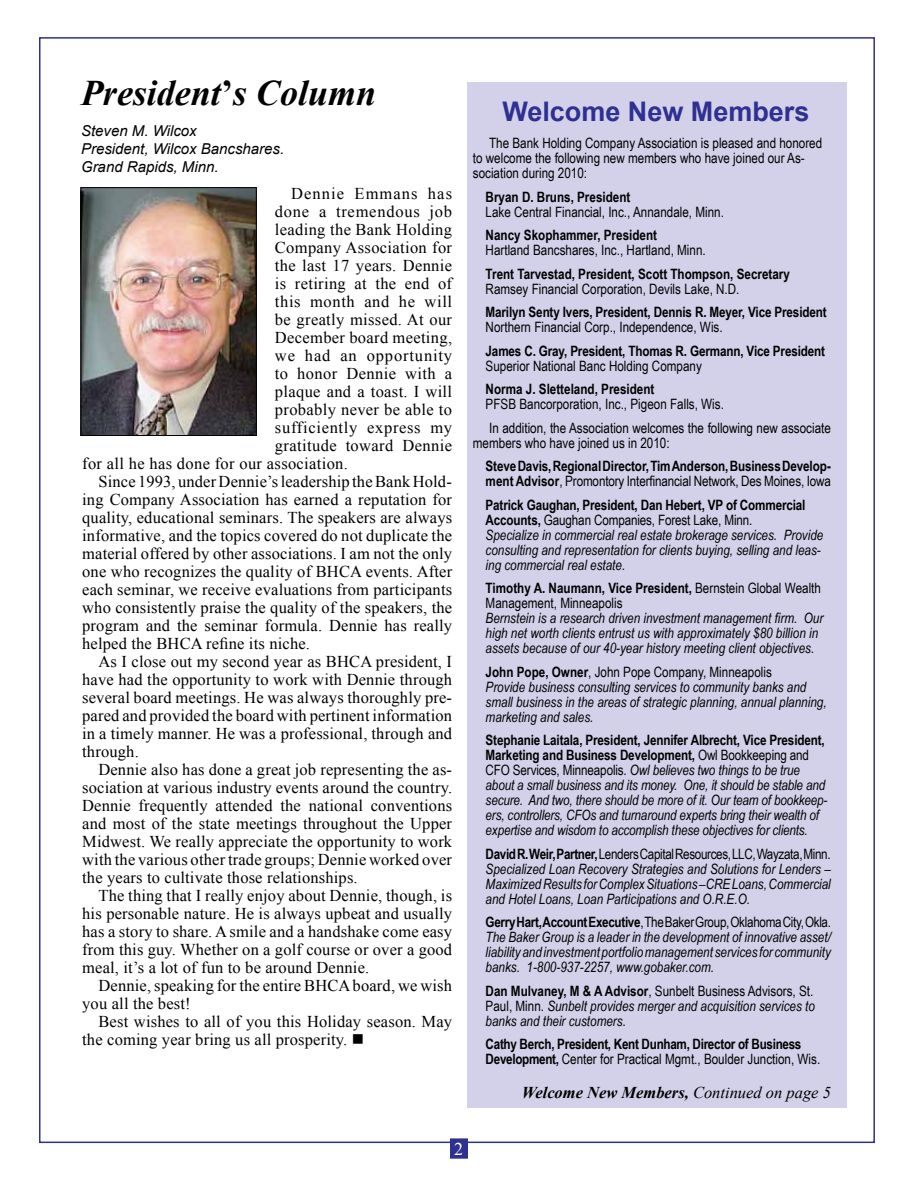
<style>
.page{position:relative;width:918px;height:1188px;background:#fff}
.page>*{position:absolute;margin:0;border:0;box-sizing:border-box;transform-origin:0 0}
.t1{font:italic 700 36px "Times New Roman";color:#000}
.t2{font:700 27px "Arial";color:#2e3092}
.t3{font:18px "Times New Roman";color:#fff}
.t4{font:16.5px "Times New Roman";letter-spacing:.01em;color:#000}
.t5{font:16.5px "Times New Roman";letter-spacing:.04em;color:#000}
.t6{font:italic 700 16.5px "Times New Roman";color:#000}
.t7{font:16.5px "Times New Roman";letter-spacing:.045em;color:#000}
.t8{font:16.5px "Times New Roman";letter-spacing:.05em;color:#000}
.t9{font:16.5px "Times New Roman";letter-spacing:.065em;color:#000}
.t10{font:italic 15px/18px "Arial";color:#000}
.t11{font:italic 14.25px/15px "Arial Narrow";color:#000}
.t12{font:14.25px/15px "Arial Narrow";color:#000}
.t13{font:700 14.25px/15px "Arial Narrow";letter-spacing:-.01em;color:#000}
.s1{font-style:normal}
.s2{font-weight:400}
.s3{font-weight:700;font-style:normal}
.s4{font-weight:700}
</style>
<div class="page">
<div style="left:450px;top:1138px;width:18px;height:21px;background:#2e3092;border:2px solid #2e3092"></div>
<div style="left:468px;top:82px;width:379px;height:1025px;background:#d3d1e9"></div>
<img style="left:83px;top:189px;width:172px;height:245px">
<div style="left:81px;top:187px;width:176px;height:249px;border:1px solid #000"></div>
<h1 class="t1" style="left:81px;top:68px;width:297px">President<span class="s1">’</span>s Column</h1>
<p class="t10" style="left:81px;top:122px;width:205px">Steven M. Wilcox<br>President, Wilcox Bancshares.<br>Grand Rapids, Minn.</p>
<p class="t9" style="left:291px;top:182px;width:162px">Dennie Emmans has</p>
<p class="t7" style="left:275px;top:200px;width:179px">done a tremendous job</p>
<p class="t4" style="left:275px;top:218px;width:179px">leading the Bank Holding</p>
<p class="t4" style="left:275px;top:236px;width:179px">Company Association for</p>
<p class="t4" style="left:275px;top:254px;width:179px">the last 17 years. Dennie</p>
<p class="t4" style="left:275px;top:272px;width:179px">is retiring at the end of</p>
<p class="t5" style="left:275px;top:290px;width:179px">this month and he will</p>
<p class="t4" style="left:275px;top:308px;width:179px">be greatly missed. At our</p>
<p class="t4" style="left:275px;top:326px;width:179px">December board meeting,</p>
<p class="t8" style="left:275px;top:344px;width:179px">we had an opportunity</p>
<p class="t4" style="left:275px;top:362px;width:179px">to honor Dennie with a</p>
<p class="t4" style="left:275px;top:380px;width:179px">plaque and a toast. I will</p>
<p class="t4" style="left:275px;top:398px;width:179px">probably never be able to</p>
<p class="t5" style="left:275px;top:416px;width:179px">sufficiently express my</p>
<p class="t4" style="left:275px;top:434px;width:179px">gratitude toward Dennie</p>
<p class="t4" style="left:82px;top:452px;width:267px">for all he has done for our association.</p>
<p class="t4" style="left:98px;top:470px;width:355px">Since 1993, under Dennie’s leadership the Bank Hold-</p>
<p class="t4" style="left:82px;top:488px;width:371px">ing Company Association has earned a reputation for</p>
<p class="t4" style="left:82px;top:506px;width:371px">quality, educational seminars. The speakers are always</p>
<p class="t4" style="left:82px;top:524px;width:371px">informative, and the topics covered do not duplicate the</p>
<p class="t4" style="left:82px;top:542px;width:371px">material offered by other associations. I am not the only</p>
<p class="t4" style="left:82px;top:560px;width:371px">one who recognizes the quality of BHCA events. After</p>
<p class="t4" style="left:82px;top:578px;width:371px">each seminar, we receive evaluations from participants</p>
<p class="t4" style="left:82px;top:596px;width:371px">who consistently praise the quality of the speakers, the</p>
<p class="t4" style="left:82px;top:614px;width:371px">program and the seminar formula. Dennie has really</p>
<p class="t4" style="left:82px;top:632px;width:229px">helped the BHCA refine its niche.</p>
<p class="t4" style="left:98px;top:650px;width:355px">As I close out my second year as BHCA president, I</p>
<p class="t4" style="left:82px;top:668px;width:371px">have had the opportunity to work with Dennie through</p>
<p class="t4" style="left:82px;top:686px;width:371px">several board meetings. He was always thoroughly pre-</p>
<p class="t4" style="left:82px;top:704px;width:371px">pared and provided the board with pertinent information</p>
<p class="t4" style="left:82px;top:722px;width:371px">in a timely manner. He was a professional, through and</p>
<p class="t4" style="left:82px;top:740px;width:58px">through.</p>
<p class="t4" style="left:98px;top:758px;width:355px">Dennie also has done a great job representing the as-</p>
<p class="t4" style="left:82px;top:776px;width:371px">sociation at various industry events around the country.</p>
<p class="t4" style="left:82px;top:794px;width:371px">Dennie frequently attended the national conventions</p>
<p class="t4" style="left:82px;top:812px;width:371px">and most of the state meetings throughout the Upper</p>
<p class="t4" style="left:82px;top:830px;width:372px">Midwest. We really appreciate the opportunity to work</p>
<p class="t4" style="left:82px;top:848px;width:371px">with the various other trade groups; Dennie worked over</p>
<p class="t4" style="left:82px;top:866px;width:277px">the years to cultivate those relationships.</p>
<p class="t4" style="left:98px;top:884px;width:355px">The thing that I really enjoy about Dennie, though, is</p>
<p class="t4" style="left:82px;top:902px;width:371px">his personable nature. He is always upbeat and usually</p>
<p class="t4" style="left:82px;top:920px;width:371px">has a story to share. A smile and a handshake come easy</p>
<p class="t4" style="left:82px;top:938px;width:371px">from this guy. Whether on a golf course or over a good</p>
<p class="t4" style="left:82px;top:956px;width:289px">meal, it’s a lot of fun to be around Dennie.</p>
<p class="t4" style="left:98px;top:974px;width:355px">Dennie, speaking for the entire BHCA board, we wish</p>
<p class="t4" style="left:82px;top:992px;width:110px">you all the best!</p>
<p class="t4" style="left:98px;top:1010px;width:355px">Best wishes to all of you this Holiday season. May</p>
<p class="t4" style="left:82px;top:1028px;width:283px">the coming year bring us all prosperity. ■</p>
<h2 class="t2" style="left:502px;top:93px;width:309px">Welcome New Members</h2>
<p class="t12" style="left:473px;top:135px;width:351px;text-indent:16px">The Bank Holding Company Association is pleased and honored to welcome the following new members who have joined our As&shy;sociation during 2010:</p>
<p class="t13" style="left:486px;top:188px;width:146px">Bryan D. Bruns, President</p>
<p class="t12" style="left:486px;top:203px;width:240px">Lake Central Financial, Inc., Annandale, Minn.</p>
<p class="t13" style="left:486px;top:227px;width:173px">Nancy Skophammer, President</p>
<p class="t12" style="left:486px;top:242px;width:222px">Hartland Bancshares, Inc., Hartland, Minn.</p>
<p class="t13" style="left:486px;top:265px;width:306px">Trent Tarvestad, President, Scott Thompson, Secretary</p>
<p class="t12" style="left:486px;top:280px;width:255px">Ramsey Financial Corporation, Devils Lake, N.D.</p>
<p class="t13" style="left:486px;top:304px;width:343px">Marilyn Senty Ivers, President, Dennis R. Meyer, Vice President</p>
<p class="t12" style="left:486px;top:319px;width:239px">Northern Financial Corp., Independence, Wis.</p>
<p class="t13" style="left:486px;top:342px;width:341px">James C. Gray, President, Thomas R. Germann, Vice President</p>
<p class="t12" style="left:486px;top:357px;width:218px">Superior National Banc Holding Company</p>
<p class="t13" style="left:486px;top:381px;width:170px">Norma J. Sletteland, President</p>
<p class="t12" style="left:486px;top:392px;width:347px;line-height:23.5px">PFSB Bancorporation, Inc., Pigeon Falls, Wis.<br>In addition, the Association welcomes the following new associate</p>
<p class="t12" style="left:473px;top:435px;width:198px">members who have joined us in 2010:</p>
<p class="t13" style="left:486px;top:458px;width:347px">Steve Davis, Regional Director, Tim Anderson, Business Develop&shy;ment Advisor<span class="s2">, Promontory Interfinancial Network, Des Moines, Iowa</span></p>
<p class="t11" style="left:486px;top:497px;width:339px"><span class="s3">Patrick Gaughan, President, Dan Hebert, VP of Commercial Accounts,</span> <span class="s1">Gaughan Companies, Forest Lake, Minn.<br></span>Specialize in commercial real estate brokerage services. Provide consulting and representation for clients buying, selling and leas&shy;ing commercial real estate.</p>
<p class="t12" style="left:486px;top:580px;width:337px"><span class="s4">Timothy A. Naumann, Vice President,</span> Bernstein Global Wealth<br>Management, Minneapolis</p>
<p class="t11" style="left:486px;top:610px;width:339px">Bernstein is a research driven investment management firm. Our high net worth clients entrust us with approximately $80 billion in assets because of our 40-year history meeting client objectives.</p>
<p class="t11" style="left:486px;top:664px;width:343px"><span class="s3">John Pope, Owner</span><span class="s1">, John Pope Company, Minneapolis<br></span>Provide business consulting services to community banks and small business in the areas of strategic planning, annual planning, marketing and sales.</p>
<p class="t11" style="left:486px;top:732px;width:343px"><span class="s3">Stephanie Laitala, President, Jennifer Albrecht, Vice President, Marketing and Business Development,</span> <span class="s1">Owl Bookkeeping and CFO Services, Minneapolis.</span> Owl believes two things to be true about a small business and its money. One, it should be stable and secure. And two, there should be more of it. Our team of bookkeep&shy;ers, controllers, CFOs and turnaround experts bring their wealth of expertise and wisdom to accomplish these objectives for clients.</p>
<p class="t11" style="left:486px;top:846px;width:347px;text-align:justify"><span class="s3">David R. Weir, Partner,</span> <span class="s1">Lenders Capital Resources, LLC, Wayzata, Minn.<br></span>Specialized Loan Recovery Strategies and Solutions for Lenders – Maximized Results for Complex Situations –CRE Loans, Commercial and Hotel Loans, Loan Participations and O.R.E.O.</p>
<p class="t11" style="left:486px;top:914px;width:347px;text-align:justify"><span class="s3">Gerry Hart, Account Executive</span><span class="s1">, The Baker Group, Oklahoma City, Okla.<br></span>The Baker Group is a leader in the development of innovative asset/ liability and investment portfolio management services for community banks. 1-800-937-2257, www.gobaker.com.</p>
<p class="t11" style="left:486px;top:983px;width:331px;text-align:justify"><span class="s3">Dan Mulvaney, M &amp; A Advisor</span><span class="s1">, Sunbelt Business Advisors, St.<br>Paul, Minn.</span> Sunbelt provides merger and acquisition services to banks and their customers.</p>
<p class="t13" style="left:486px;top:1036px;width:336px">Cathy Berch, President, Kent Dunham, Director of Business<br>Development, <span class="s2">Center for Practical Mgmt., Boulder Junction, Wis.</span></p>
<p class="t6" style="left:522px;top:1081px;width:311px">Welcome New Members, <span class="s2">Continued on page 5</span></p>
<p class="t3" style="left:454px;top:1137px;width:10px">2</p>
</div>
